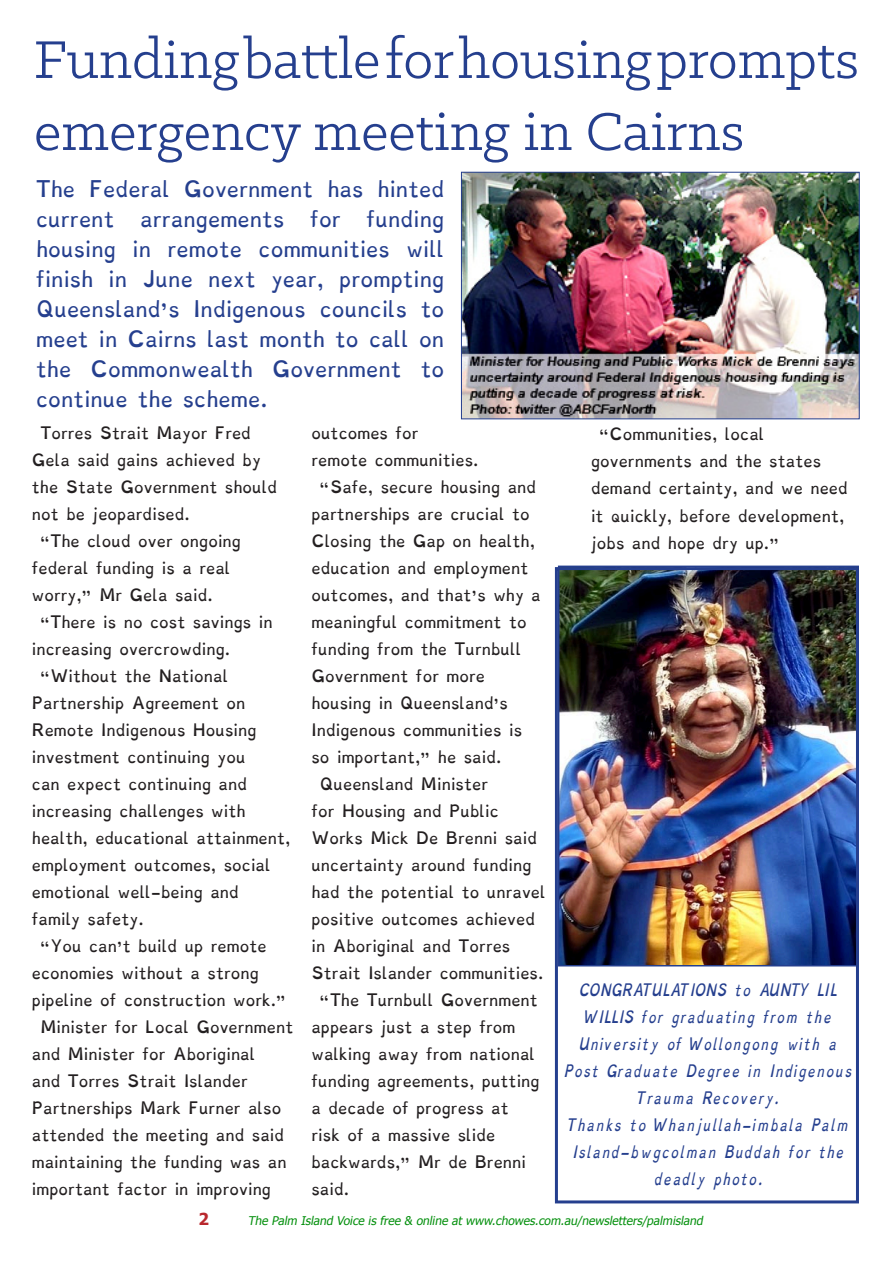
<style>
.page{position:relative;width:893px;height:1263px;background:#fff}
.page>*{position:absolute;margin:0;border:0;box-sizing:border-box;transform-origin:0 0}
.Heads{font:60px/72px "Klinic Slab";color:#253f8e}
.t1{font:18px/30px "Dyslexie";color:#253f8e}
._1st_Par{font:700 16.5px "Tahoma";color:#b9282e}
.t2{font:13.5px/27px "Dyslexie";color:#231f20}
.t3{font:italic 13.5px/27px "Dyslexie";color:#253f8e;text-align:center}
._1st_Par-2{font:italic 12px "Tahoma";color:#05900e}
</style>
<div class="page">
<img style="left:561px;top:571px;width:294px;height:392px">
<div style="left:555px;top:567px;width:304px;height:636px;border:3px solid #253f8e"></div>
<img style="left:463px;top:174px;width:395px;height:243px">
<div style="left:461px;top:172px;width:399px;height:247px;border:1px solid #253f8e"></div>
<p class="Heads" style="left:34px;top:22px;width:826px">Funding battle for housing prompts emergency meeting in Cairns</p>
<p class="t1" style="left:36px;top:174px;width:410px">The Federal Government has hinted current</p>
<p class="t1" style="left:36px;top:204px;width:410px;text-align:justify;text-indent:330px">funding housing in remote communities will finish in June next year, prompting Queensland’s Indigenous councils to meet in Cairns last month to call on the Commonwealth Government to continue the scheme.</p>
<p class="t2" style="left:32px;top:420px;width:247px;text-indent:9px">Torres Strait Mayor Fred<br>Gela said gains achieved by the State Government should not be jeopardised.</p>
<p class="t2" style="left:32px;top:528px;width:211px;text-indent:9px">“The cloud over ongoing federal funding is a real worry,” Mr Gela said.</p>
<p class="t2" style="left:32px;top:609px;width:242px;text-indent:9px">“There is no cost savings in increasing overcrowding.</p>
<p class="t2" style="left:32px;top:663px;width:260px;text-indent:9px">“Without the National<br>Partnership Agreement on<br>Remote Indigenous Housing investment continuing you<br>can expect continuing and increasing challenges with health, educational attainment, employment outcomes, social emotional well-being and<br>family safety.</p>
<p class="t2" style="left:32px;top:933px;width:256px;text-indent:9px">“You can’t build up remote economies without a strong pipeline of construction work.”</p>
<p class="t2" style="left:32px;top:1014px;width:263px;text-indent:9px">Minister for Local Government and Minister for Aboriginal<br>and Torres Strait Islander<br>Partnerships Mark Furner also attended the meeting and said maintaining the funding was an important factor in improving</p>
<p class="t1" style="left:140px;top:204px;width:146px">arrangements</p>
<p class="t1" style="left:310px;top:204px;width:32px">for</p>
<p class="t2" style="left:311px;top:420px;width:169px">outcomes for<br>remote communities.</p>
<p class="t2" style="left:311px;top:474px;width:231px;text-indent:9px">“Safe, secure housing and partnerships are crucial to<br>Closing the Gap on health, education and employment outcomes, and that’s why a meaningful commitment to funding from the Turnbull<br>Government for more housing in Queensland’s<br>Indigenous communities is so important,” he said.</p>
<p class="t2" style="left:311px;top:771px;width:236px;text-indent:9px">Queensland Minister<br>for Housing and Public<br>Works Mick De Brenni said uncertainty around funding had the potential to unravel positive outcomes achieved in Aboriginal and Torres<br>Strait Islander communities.</p>
<p class="t2" style="left:311px;top:987px;width:230px;text-indent:9px">“The Turnbull Government appears just a step from walking away from national funding agreements, putting a decade of progress at risk of a massive slide backwards,” Mr de Brenni said.</p>
<p class="t2" style="left:591px;top:421px;width:258px;text-indent:9px">“Communities, local governments and the states demand certainty, and we need it quickly, before development, jobs and hope dry up.”</p>
<p class="t3" style="left:564px;top:976px;width:290px">CONGRATULATIONS to AUNTY LIL<br>WILLIS for graduating from the<br>University of Wollongong with a<br>Post Graduate Degree in Indigenous<br>Trauma Recovery.</p>
<p class="t3" style="left:568px;top:1111px;width:282px">Thanks to Whanjullah-imbala Palm<br>Island-bwgcolman Buddah for the deadly photo.</p>
<p class="_1st_Par" style="left:199px;top:1207px;width:12px">2</p>
<p class="_1st_Par-2" style="left:248px;top:1212px;width:459px">The Palm Island Voice is free &amp; online at www.chowes.com.au/newsletters/palmisland</p>
</div>
